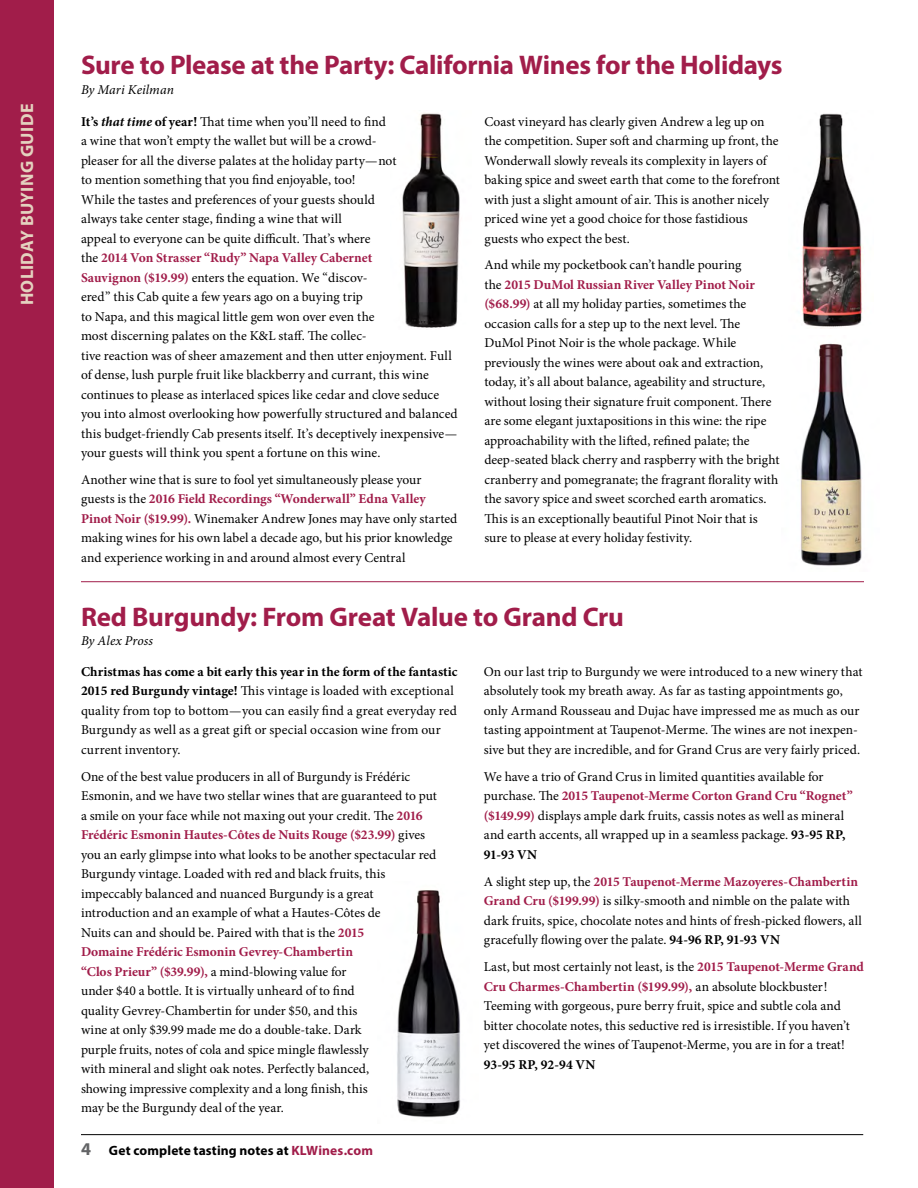
<style>
.page{position:relative;width:918px;height:1188px;background:#fff}
.page>*{position:absolute;margin:0;border:0;box-sizing:border-box;transform-origin:0 0}
.t1{font:700 27px "Myriad Pro";letter-spacing:-.01em;color:#a11d4a}
.t2{font:700 18px "Myriad Pro";letter-spacing:.02em;color:#e4d2bf}
.t3{font:13.5px/19.5px "Minion Pro";color:#000}
.t4{font:700 13.5px "Myriad Pro";letter-spacing:.01em;color:#000}
.t5{font:italic 13.5px "Minion Pro";letter-spacing:.005em;color:#000}
.t6{font:700 13.5px "Minion Pro";letter-spacing:.01em;color:#000}
.s1{font-weight:700}
.s2{font-weight:700;font-style:italic}
.s3{font-weight:700;color:#a11d4a}
.s4{font-size:18px;color:#636466}
.s5{color:#a11d4a}
</style>
<div class="page">
<div style="left:0;top:0;width:54px;height:1188px;background:#a11d4a"></div>
<hr style="left:81px;top:1134px;width:782px;height:1px;background:#000">
<img style="left:397px;top:890px;width:64px;height:228px">
<hr style="left:81px;top:581px;width:783px;height:1px;background:#a11d4a">
<img style="left:402px;top:113px;width:58px;height:215px">
<img style="left:801px;top:113px;width:62px;height:216px">
<img style="left:800px;top:343px;width:62px;height:223px">
<h2 class="t2" style="left:15px;top:305px;width:203px;rotate:-90deg">HOLIDAY BUYING GUIDE</h2>
<h1 class="t1" style="left:81px;top:48px;width:703px">Sure to Please at the Party: California Wines for the Holidays</h1>
<p class="t5" style="left:81px;top:80px;width:94px">By Mari Keilman</p>
<p class="t3" style="left:81px;top:112px;width:378px"><span class="s1">It’s</span> <span class="s2">that time</span> <span class="s1">of year!</span> That time when you’ll need to find<br>a wine that won’t empty the wallet but will be a crowd-<br>pleaser for all the diverse palates at the holiday party—not<br>to mention something that you find enjoyable, too!<br>While the tastes and preferences of your guests should<br>always take center stage, finding a wine that will<br>appeal to everyone can be quite difficult. That’s where<br>the <span class="s3">2014 Von Strasser “Rudy” Napa Valley Cabernet<br>Sauvignon ($19.99)</span> enters the equation. We “discov-<br>ered” this Cab quite a few years ago on a buying trip<br>to Napa, and this magical little gem won over even the<br>most discerning palates on the K&amp;L staff. The collec-<br>tive reaction was of sheer amazement and then utter enjoyment. Full of dense, lush purple fruit like blackberry and currant, this wine continues to please as interlaced spices like cedar and clove seduce you into almost overlooking how powerfully structured and balanced this budget-friendly Cab presents itself. It’s deceptively inexpensive— your guests will think you spent a fortune on this wine.</p>
<p class="t3" style="left:81px;top:470px;width:378px">Another wine that is sure to fool yet simultaneously please your guests is the <span class="s3">2016 Field Recordings “Wonderwall” Edna Valley Pinot Noir ($19.99).</span> Winemaker Andrew Jones may have only started making wines for his own label a decade ago, but his prior knowledge and experience working in and around almost every Central</p>
<p class="t3" style="left:484px;top:112px;width:297px">Coast vineyard has clearly given Andrew a leg up on the competition. Super soft and charming up front, the Wonderwall slowly reveals its complexity in layers of baking spice and sweet earth that come to the forefront with just a slight amount of air. This is another nicely priced wine yet a good choice for those fastidious guests who expect the best.</p>
<p class="t3" style="left:484px;top:255px;width:297px">And while my pocketbook can’t handle pouring<br>the <span class="s3">2015 DuMol Russian River Valley Pinot Noir ($68.99)</span> at all my holiday parties, sometimes the occasion calls for a step up to the next level. The DuMol Pinot Noir is the whole package. While previously the wines were about oak and extraction, today, it’s all about balance, ageability and structure, without losing their signature fruit component. There are some elegant juxtapositions in this wine: the ripe approachability with the lifted, refined palate; the deep-seated black cherry and raspberry with the bright cranberry and pomegranate; the fragrant florality with the savory spice and sweet scorched earth aromatics.<br>This is an exceptionally beautiful Pinot Noir that is sure to please at every holiday festivity.</p>
<h1 class="t1" style="left:81px;top:599px;width:544px">Red Burgundy: From Great Value to Grand Cru</h1>
<p class="t5" style="left:81px;top:631px;width:74px">By Alex Pross</p>
<p class="t3" style="left:81px;top:662px;width:378px"><span class="s1">Christmas has come a bit early this year in the form of the fantastic 2015 red Burgundy vintage!</span> This vintage is loaded with exceptional quality from top to bottom—you can easily find a great everyday red Burgundy as well as a great gift or special occasion wine from our current inventory.</p>
<p class="t3" style="left:81px;top:767px;width:357px">One of the best value producers in all of Burgundy is Frédéric Esmonin, and we have two stellar wines that are guaranteed to put a smile on your face while not maxing out your credit. The <span class="s3">2016<br>Frédéric Esmonin Hautes-Côtes de Nuits Rouge ($23.99)</span> gives you an early glimpse into what looks to be another spectacular red Burgundy vintage. Loaded with red and black fruits, this impeccably balanced and nuanced Burgundy is a great introduction and an example of what a Hautes-Côtes de<br>Nuits can and should be. Paired with that is the <span class="s3">2015<br>Domaine Frédéric Esmonin Gevrey-Chambertin<br>“Clos Prieur” ($39.99),</span> a mind-blowing value for<br>under $40 a bottle. It is virtually unheard of to find<br>quality Gevrey-Chambertin for under $50, and this<br>wine at only $39.99 made me do a double-take. Dark<br>purple fruits, notes of cola and spice mingle flawlessly<br>with mineral and slight oak notes. Perfectly balanced,<br>showing impressive complexity and a long finish, this<br>may be the Burgundy deal of the year.</p>
<p class="t4" style="left:81px;top:1142px;width:294px"><span class="s4">4</span> Get complete tasting notes at <span class="s5">KLWines.com</span></p>
<p class="t3" style="left:484px;top:662px;width:380px">On our last trip to Burgundy we were introduced to a new winery that absolutely took my breath away. As far as tasting appointments go, only Armand Rousseau and Dujac have impressed me as much as our tasting appointment at Taupenot-Merme. The wines are not inexpen&shy;sive but they are incredible, and for Grand Crus are very fairly priced.</p>
<p class="t3" style="left:484px;top:767px;width:370px">We have a trio of Grand Crus in limited quantities available for purchase. The <span class="s3">2015 Taupenot-Merme Corton Grand Cru “Rognet” ($149.99)</span> displays ample dark fruits, cassis notes as well as mineral and earth accents, all wrapped up in a seamless package. <span class="s1">93-95 RP, 91-93 VN</span></p>
<p class="t3" style="left:484px;top:872px;width:380px">A slight step up, the <span class="s3">2015 Taupenot-Merme Mazoyeres-Chambertin Grand Cru ($199.99)</span> is silky-smooth and nimble on the palate with dark fruits, spice, chocolate notes and hints of fresh-picked flowers, all gracefully flowing over the palate. <span class="s1">94-96 RP, 91-93 VN</span></p>
<p class="t3" style="left:484px;top:957px;width:382px">Last, but most certainly not least, is the <span class="s3">2015 Taupenot-Merme Grand Cru Charmes-Chambertin ($199.99),</span> an absolute blockbuster!<br>Teeming with gorgeous, pure berry fruit, spice and subtle cola and bitter chocolate notes, this seductive red is irresistible. If you haven’t yet discovered the wines of Taupenot-Merme, you are in for a treat!</p>
<p class="t6" style="left:484px;top:1055px;width:113px">93-95 RP, 92-94 VN</p>
</div>
